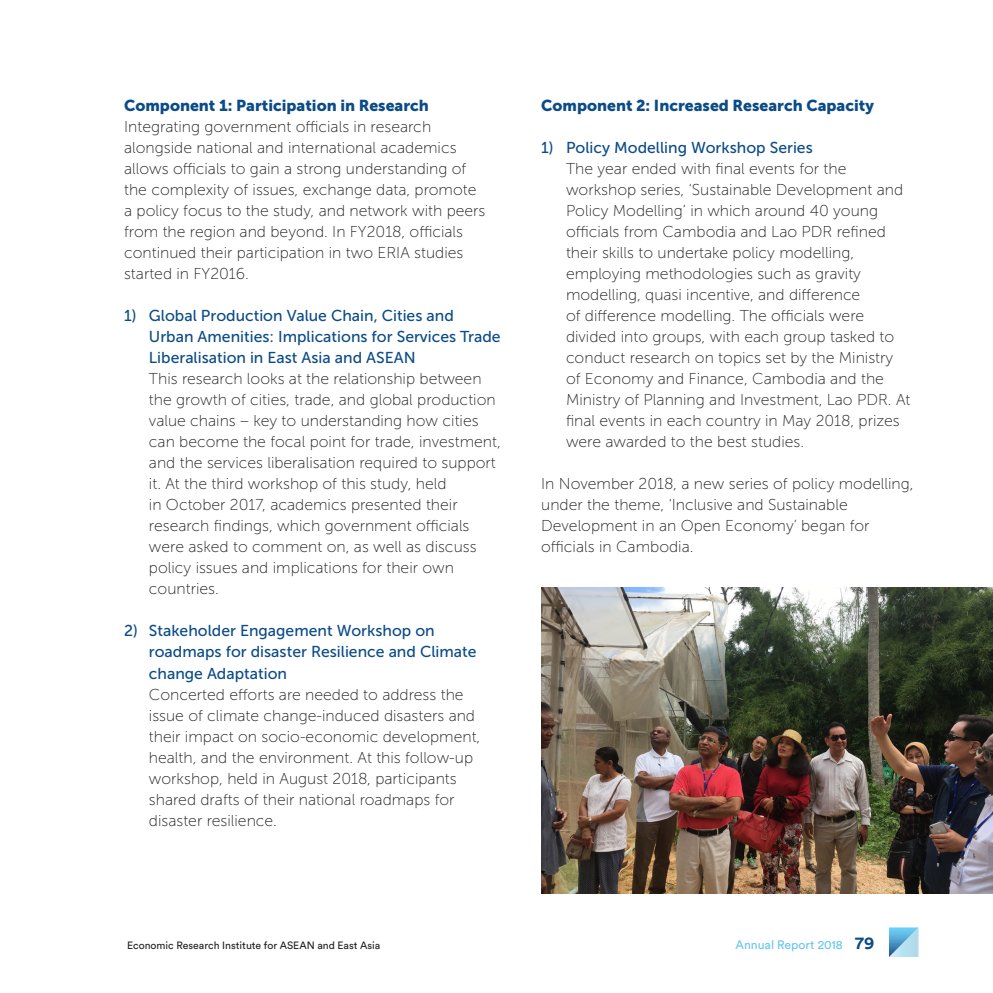
<style>
.page{position:relative;width:993px;height:993px;background:#fff}
.page>*{position:absolute;margin:0;border:0;box-sizing:border-box;transform-origin:0 0}
.t1{font:15.75px/21px "Museo Sans 100";color:#231f20}
.t2{font:15.75px/21px "Museo Sans 500";color:#0b4b87}
.t3{font:15.75px "Museo Sans 900";color:#0b4b87}
.t4{font:12.25px "Circular Std";color:#66c6eb}
.t5{font:10.5px "Circular Std";color:#231f20}
.s1{font-weight:700;font-size:17.5px;color:#0b4b87}
</style>
<div class="page">
<img style="left:541px;top:587px;width:451px;height:306px">
<svg style="left:889px;top:927px;width:29px;height:29px"></svg>
<p class="t3" style="left:124px;top:97px;width:306px">Component 1: Participation in Research</p>
<p class="t1" style="left:124px;top:116px;width:363px">Integrating government officials in research alongside national and international academics allows officials to gain a strong understanding of the complexity of issues, exchange data, promote a policy focus to the study, and network with peers from the region and beyond. In FY2018, officials continued their participation in two ERIA studies started in FY2016.</p>
<p class="t2" style="left:149px;top:305px;width:353px;text-indent:-25px">1) Global Production Value Chain, Cities and<br>Urban Amenities: Implications for Services Trade<br>Liberalisation in East Asia and ASEAN</p>
<p class="t1" style="left:149px;top:368px;width:353px">This research looks at the relationship between the growth of cities, trade, and global production value chains – key to understanding how cities can become the focal point for trade, investment, and the services liberalisation required to support it. At the third workshop of this study, held<br>in October 2017, academics presented their research fi ndings, which government officials were asked to comment on, as well as discuss policy issues and implications for their own countries.</p>
<p class="t2" style="left:149px;top:620px;width:329px;text-indent:-25px">2) Stakeholder Engagement Workshop on roadmaps for disaster Resilience and Climate change Adaptation</p>
<p class="t1" style="left:149px;top:683px;width:333px">Concerted efforts are needed to address the issue of climate change-induced disasters and their impact on socio-economic development, health, and the environment. At this follow-up workshop, held in August 2018, participants shared drafts of their national roadmaps for disaster resilience.</p>
<p class="t3" style="left:541px;top:96px;width:334px">Component 2: Increased Research Capacity</p>
<p class="t2" style="left:541px;top:137px;width:273px">1) Policy Modelling Workshop Series</p>
<p class="t1" style="left:566px;top:158px;width:346px">The year ended with fi nal events for the workshop series, ‘Sustainable Development and Policy Modelling’ in which around 40 young officials from Cambodia and Lao PDR refi ned their skills to undertake policy modelling, employing methodologies such as gravity modelling, quasi incentive, and difference<br>of difference modelling. The officials were divided into groups, with each group tasked to conduct research on topics set by the Ministry of Economy and Finance, Cambodia and the Ministry of Planning and Investment, Lao PDR. At fi nal events in each country in May 2018, prizes were awarded to the best studies.</p>
<p class="t1" style="left:541px;top:473px;width:374px">In November 2018, a new series of policy modelling, under the theme, ‘Inclusive and Sustainable Development in an Open Economy’ began for officials in Cambodia.</p>
<p class="t5" style="left:127px;top:938px;width:254px">Economic Research Institute for ASEAN and East Asia</p>
<p class="t4" style="left:735px;top:937px;width:140px">Annual Report 2018 <span class="s1">79</span></p>
</div>
